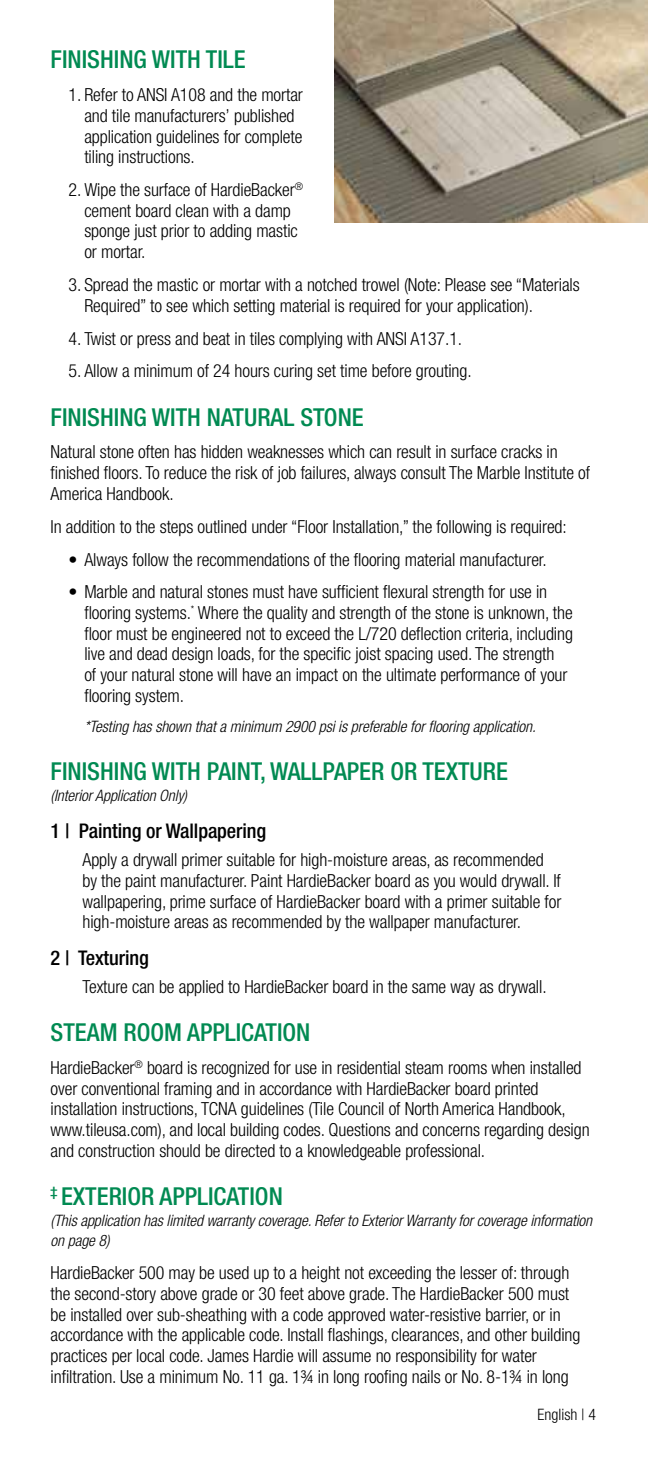
<style>
.page{position:relative;width:648px;height:1458px;background:#fff}
.page>*{position:absolute;margin:0;border:0;box-sizing:border-box;transform-origin:0 0}
.t1{font:500 condensed 24.75px "Helvetica Neue LT Std";color:#008a52}
.t2{font:500 condensed 20.25px "Helvetica Neue LT Std";letter-spacing:-.005em;color:#000}
.t3{font:300 condensed 18px/20.7px "Helvetica Neue LT Std";letter-spacing:-.005em;color:#000}
.t4{font:italic 300 condensed 15.75px/20.2px "Helvetica Neue LT Std";letter-spacing:-.005em;color:#000}
.t5{font:300 condensed 15.75px "Helvetica Neue LT Std";color:#000}
</style>
<div class="page">
<img style="left:334px;top:0;width:314px;height:223px">
<h1 class="t1" style="left:51px;top:45px;width:197px">FINISHING WITH TILE</h1>
<p class="t3" style="left:84px;top:84px;width:220px;text-indent:-16px">1. Refer to ANSI A108 and the mortar and tile manufacturers’ published application guidelines for complete tiling instructions.</p>
<p class="t3" style="left:84px;top:179px;width:220px;text-indent:-16px">2. Wipe the surface of HardieBacker<sup>® </sup>cement board clean with a damp sponge just prior to adding mastic or mortar.</p>
<p class="t3" style="left:84px;top:274px;width:497px;text-indent:-16px">3. Spread the mastic or mortar with a notched trowel (Note: Please see “Materials<br>Required” to see which setting material is required for your application).</p>
<p class="t3" style="left:69px;top:328px;width:395px">4. Twist or press and beat in tiles complying with ANSI A137.1.</p>
<p class="t3" style="left:69px;top:361px;width:405px">5. Allow a minimum of 24 hours curing set time before grouting.</p>
<h1 class="t1" style="left:51px;top:402px;width:315px">FINISHING WITH NATURAL STONE</h1>
<p class="t3" style="left:51px;top:442px;width:541px">Natural stone often has hidden weaknesses which can result in surface cracks in finished floors. To reduce the risk of job failures, always consult The Marble Institute of<br>America Handbook.</p>
<p class="t3" style="left:51px;top:516px;width:518px">In addition to the steps outlined under “Floor Installation,” the following is required:</p>
<p class="t3" style="left:69px;top:549px;width:480px">• Always follow the recommendations of the flooring material manufacturer.</p>
<p class="t3" style="left:84px;top:582px;width:490px;text-indent:-16px">• Marble and natural stones must have sufficient flexural strength for use in flooring systems.<sup>*</sup> Where the quality and strength of the stone is unknown, the floor must be engineered not to exceed the L/720 deflection criteria, including live and dead design loads, for the specific joist spacing used. The strength<br>of your natural stone will have an impact on the ultimate performance of your flooring system.</p>
<p class="t4" style="left:84px;top:717px;width:453px">*Testing has shown that a minimum 2900 psi is preferable for flooring application.</p>
<h1 class="t1" style="left:51px;top:757px;width:459px">FINISHING WITH PAINT, WALLPAPER OR TEXTURE</h1>
<p class="t4" style="left:51px;top:786px;width:138px">(Interior Application Only)</p>
<p class="t2" style="left:51px;top:819px;width:217px">1 | Painting or Wallpapering</p>
<p class="t3" style="left:83px;top:849px;width:480px">Apply a drywall primer suitable for high-moisture areas, as recommended by the paint manufacturer. Paint HardieBacker board as you would drywall. If wallpapering, prime surface of HardieBacker board with a primer suitable for high-moisture areas as recommended by the wallpaper manufacturer.</p>
<p class="t2" style="left:51px;top:946px;width:100px">2 | Texturing</p>
<p class="t3" style="left:83px;top:976px;width:466px">Texture can be applied to HardieBacker board in the same way as drywall.</p>
<h1 class="t1" style="left:51px;top:1018px;width:261px">STEAM ROOM APPLICATION</h1>
<p class="t3" style="left:51px;top:1057px;width:541px">HardieBacker<sup>®</sup> board is recognized for use in residential steam rooms when installed over conventional framing and in accordance with HardieBacker board printed installation instructions, TCNA guidelines (Tile Council of North America Handbook, www.tileusa.com), and local building codes. Questions and concerns regarding design and construction should be directed to a knowledgeable professional.</p>
<h1 class="t1" style="left:51px;top:1181px;width:234px"><sup>‡</sup> EXTERIOR APPLICATION</h1>
<p class="t4" style="left:51px;top:1211px;width:543px">(This application has limited warranty coverage. Refer to Exterior Warranty for coverage information on page 8)</p>
<p class="t3" style="left:51px;top:1262px;width:531px">HardieBacker 500 may be used up to a height not exceeding the lesser of: through the second-story above grade or 30 feet above grade. The HardieBacker 500 must be installed over sub-sheathing with a code approved water-resistive barrier, or in accordance with the applicable code. Install flashings, clearances, and other building practices per local code. James Hardie will assume no responsibility for water infiltration. Use a minimum No. 11 ga. 1¾ in long roofing nails or No. 8-1¾ in long</p>
<p class="t5" style="left:538px;top:1405px;width:60px">English | 4</p>
</div>
